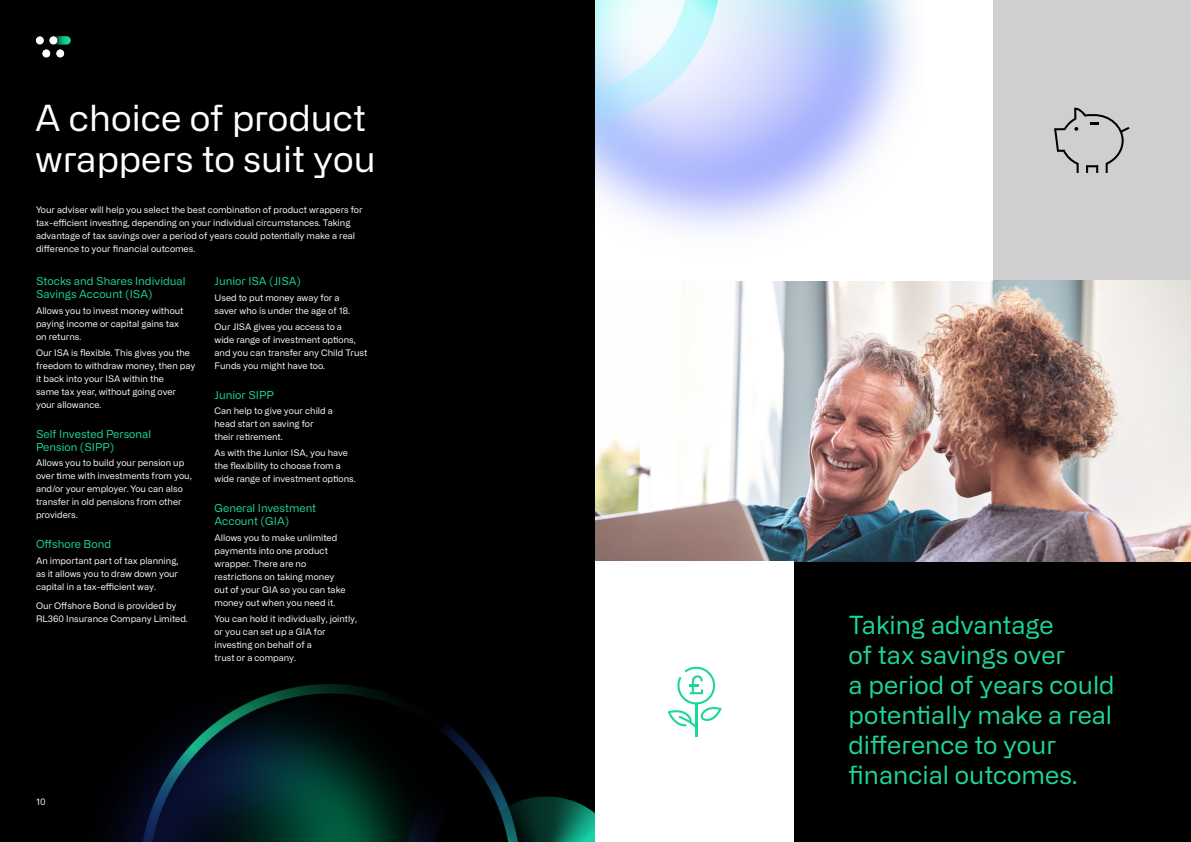
<style>
.page{position:relative;width:1191px;height:842px;background:#000}
.page>*{position:absolute;margin:0;border:0;box-sizing:border-box;transform-origin:0 0}
.t1{font:36px/41px "Alliance No.2";color:#fff}
.t2{font:25px/30px "Alliance No.2";color:#1dd698}
.t3{font:11px/13px "Alliance No.2";color:#1dd698}
.t4{font:9px/13px "Alliance No.2";color:#fff}
</style>
<div class="page">
<img style="left:105px;top:684px;width:490px;height:158px">
<img style="left:36px;top:36px;width:35px;height:21px">
<div style="left:992px;top:0;width:199px;height:281px;background:#cfcfcf"></div>
<img style="left:595px;top:281px;width:596px;height:280px">
<div style="left:595px;top:561px;width:199px;height:281px;background:#fff"></div>
<hr style="left:695px;top:703px;width:2px;height:34px;background:#1dd698">
<svg style="left:668px;top:666px;width:53px;height:62px"></svg>
<svg style="left:1054px;top:108px;width:75px;height:65px"></svg>
<div style="left:595px;top:0;width:397px;height:281px;background:#fff"></div>
<img style="left:595px;top:0;width:316px;height:231px">
<p class="t1" style="left:35px;top:98px;width:342px">A choice of product wrappers to suit you</p>
<p class="t4" style="left:36px;top:203px;width:328px">Your adviser will help you select the best combination of product wrappers for tax-efficient investing, depending on your individual circumstances. Taking advantage of tax savings over a period of years could potentially make a real difference to your financial outcomes.</p>
<p class="t3" style="left:36px;top:274px;width:151px">Stocks and Shares Individual<br>Savings Account (ISA)</p>
<p class="t4" style="left:36px;top:304px;width:149px">Allows you to invest money without paying income or capital gains tax on returns.</p>
<p class="t4" style="left:36px;top:346px;width:161px">Our ISA is flexible. This gives you the freedom to withdraw money, then pay it back into your ISA within the<br>same tax year, without going over your allowance.</p>
<p class="t3" style="left:36px;top:427px;width:117px">Self Invested Personal<br>Pension (SIPP)</p>
<p class="t4" style="left:36px;top:457px;width:157px">Allows you to build your pension up over time with investments from you, and/or your employer. You can also transfer in old pensions from other providers.</p>
<p class="t3" style="left:36px;top:538px;width:77px">Offshore Bond</p>
<p class="t4" style="left:36px;top:555px;width:144px;text-align:justify">An important part of tax planning, as it allows you to draw down your capital in a tax-efficient way.</p>
<p class="t4" style="left:36px;top:599px;width:153px">Our Offshore Bond is provided by<br>RL360 Insurance Company Limited.</p>
<p class="t3" style="left:214px;top:274px;width:88px">Junior ISA (JISA)</p>
<p class="t4" style="left:214px;top:291px;width:137px">Used to put money away for a saver who is under the age of 18.</p>
<p class="t4" style="left:214px;top:320px;width:154px">Our JISA gives you access to a<br>wide range of investment options, and you can transfer any Child Trust<br>Funds you might have too.</p>
<p class="t3" style="left:214px;top:388px;width:61px">Junior SIPP</p>
<p class="t4" style="left:214px;top:405px;width:120px">Can help to give your child a head start on saving for their retirement.</p>
<p class="t4" style="left:214px;top:447px;width:143px">As with the Junior ISA, you have the flexibility to choose from a wide range of investment options.</p>
<p class="t3" style="left:214px;top:502px;width:103px">General Investment<br>Account (GIA)</p>
<p class="t4" style="left:214px;top:531px;width:133px">Allows you to make unlimited payments into one product wrapper. There are no restrictions on taking money out of your GIA so you can take money out when you need it.</p>
<p class="t4" style="left:214px;top:612px;width:144px">You can hold it individually, jointly, or you can set up a GIA for investing on behalf of a<br>trust or a company.</p>
<p class="t4" style="left:36px;top:796px;width:11px">10</p>
<p class="t2" style="left:848px;top:610px;width:268px">Taking advantage<br>of tax savings over<br>a period of years could potentially make a real difference to your financial outcomes.</p>
</div>
